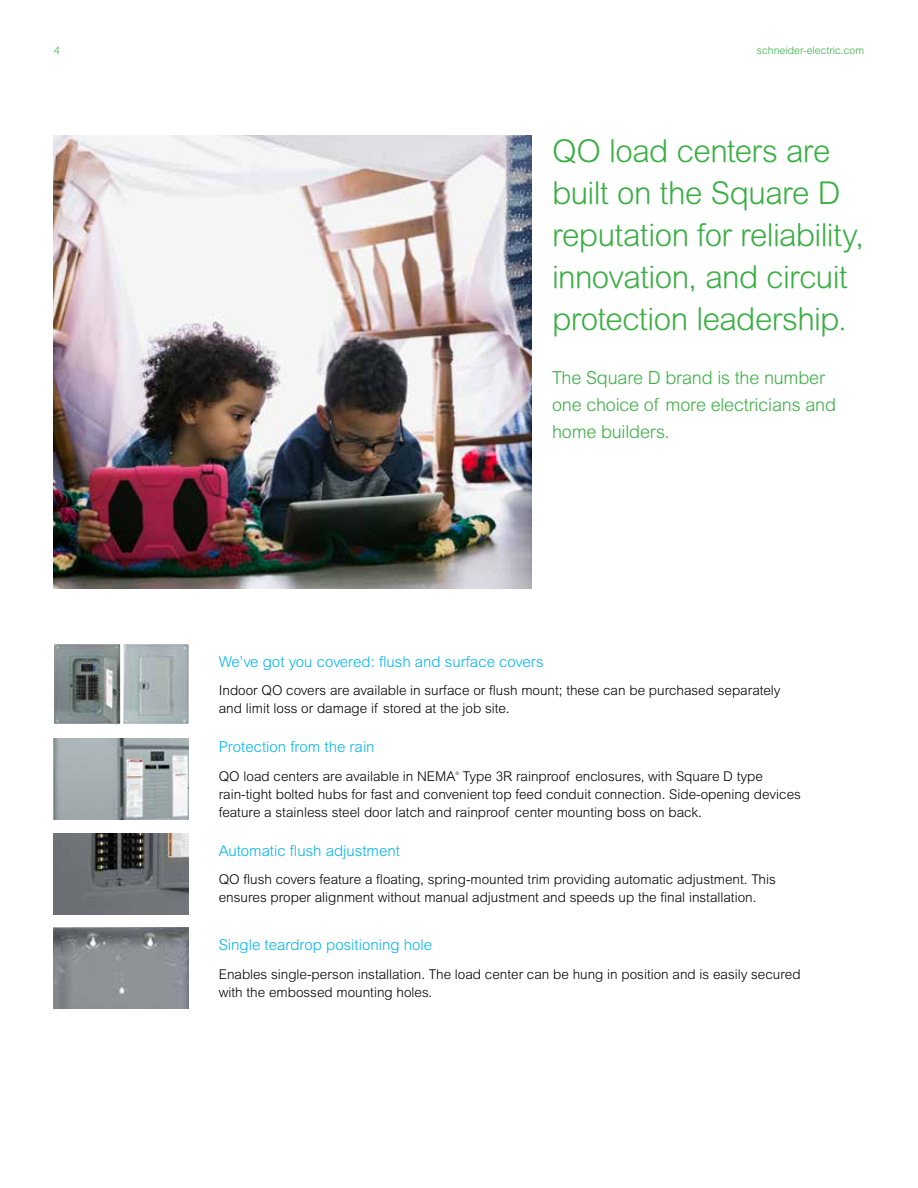
<style>
.page{position:relative;width:918px;height:1188px;background:#fff}
.page>*{position:absolute;margin:0;border:0;box-sizing:border-box;transform-origin:0 0}
.t1{font:300 31.5px/42px "Arial Rounded MT Std";letter-spacing:-.02em;color:#39af43}
.t2{font:300 18px/27px "Arial MT Std";letter-spacing:-.01em;color:#39af43}
.t3{font:300 15px "Arial MT Std";color:#00b4ed}
.t4{font:300 13.5px/18px "Arial MT Std";color:#000}
.t5{font:300 10.5px "Arial MT Std";color:#39af43}
.t6{font:300 4.8px "Arial MT Std";color:#000}
</style>
<div class="page">
<img style="left:54px;top:135px;width:478px;height:453px">
<img style="left:54px;top:644px;width:66px;height:81px">
<img style="left:123px;top:644px;width:66px;height:80px">
<img style="left:54px;top:739px;width:135px;height:81px">
<img style="left:54px;top:833px;width:135px;height:81px">
<img style="left:54px;top:928px;width:135px;height:81px">
<p class="t5" style="left:54px;top:44px;width:7px">4</p>
<p class="t5" style="left:757px;top:44px;width:109px">schneider-electric.com</p>
<h1 class="t1" style="left:552px;top:130px;width:313px">QO load centers are built on the Square D reputation for reliability, innovation, and circuit protection leadership.</h1>
<h2 class="t2" style="left:552px;top:364px;width:285px">The Square D brand is the number one choice of more electricians and home builders.</h2>
<p class="t3" style="left:219px;top:653px;width:326px">We’ve got you covered: flush and surface covers</p>
<p class="t4" style="left:219px;top:682px;width:563px">Indoor QO covers are available in surface or flush mount; these can be purchased separately and limit loss or damage if stored at the job site.</p>
<p class="t3" style="left:219px;top:738px;width:157px">Protection from the rain</p>
<p class="t4" style="left:219px;top:767px;width:238px">QO load centers are available in NEMA</p>
<p class="t6" style="left:455px;top:771px;width:5px">®</p>
<p class="t4" style="left:219px;top:767px;width:584px;text-indent:244px">Type 3R rainproof enclosures, with Square D type rain-tight bolted hubs for fast and convenient top feed conduit connection. Side-opening devices feature a stainless steel door latch and rainproof center mounting boss on back.</p>
<p class="t3" style="left:219px;top:842px;width:183px">Automatic flush adjustment</p>
<p class="t4" style="left:219px;top:871px;width:559px">QO flush covers feature a floating, spring-mounted trim providing automatic adjustment. This ensures proper alignment without manual adjustment and speeds up the final installation.</p>
<p class="t3" style="left:219px;top:936px;width:215px">Single teardrop positioning hole</p>
<p class="t4" style="left:219px;top:965px;width:583px">Enables single-person installation. The load center can be hung in position and is easily secured with the embossed mounting holes.</p>
</div>
